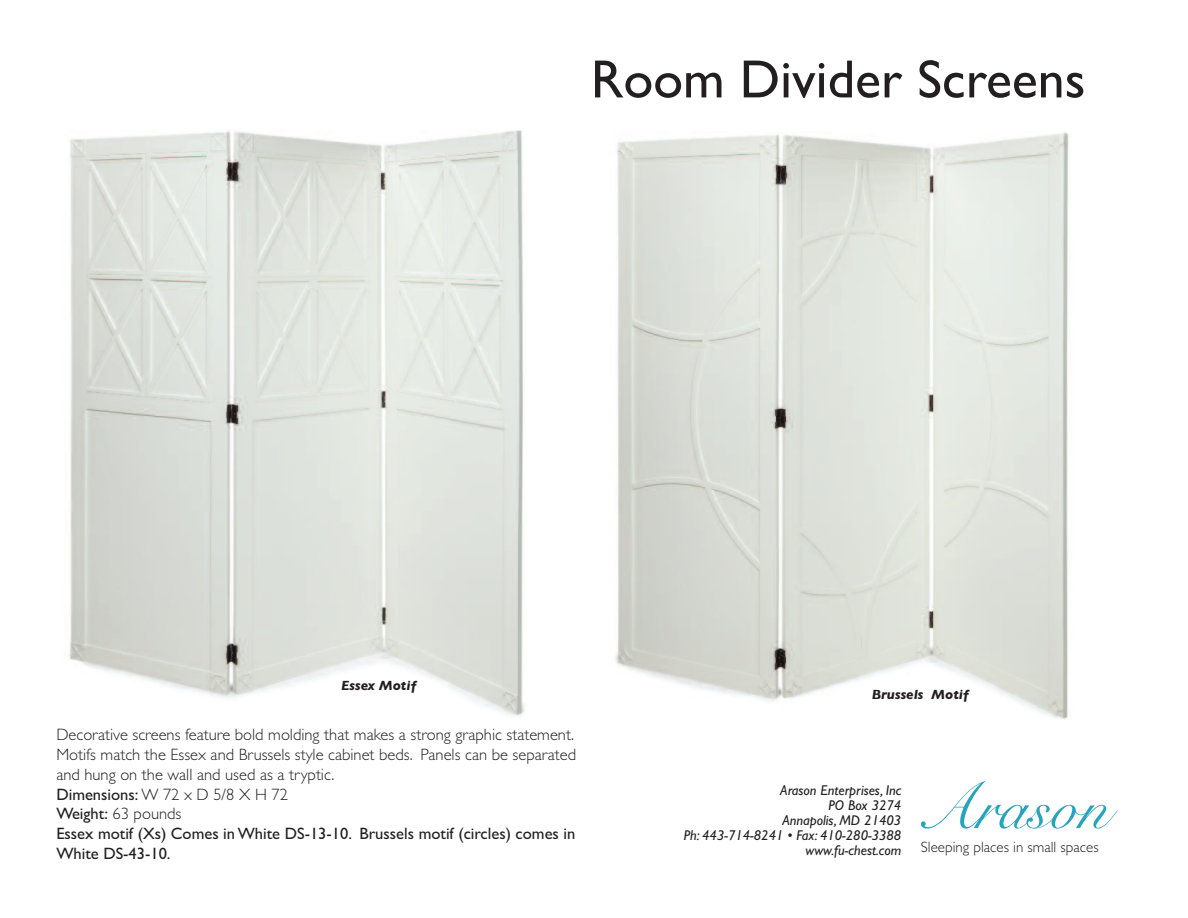
<style>
.page{position:relative;width:1188px;height:918px;background:#fff}
.page>*{position:absolute;margin:0;border:0;box-sizing:border-box;transform-origin:0 0}
.t1{font:66px "Snell Roundhand";color:#26a4bc}
.t2{font:54px "Gill Sans";color:#231f20}
.t3{font:300 16.5px/19.8px "Gill Sans";color:#231f20}
.t4{font:300 15px "Gill Sans";color:#231f20}
.t5{font:italic 14.25px/15px "Gill Sans";color:#231f20;text-align:right}
.t6{font:italic 700 13.5px "Gill Sans";color:#231f20}
.s1{font-weight:400}
</style>
<div class="page">
<img style="left:69px;top:130px;width:456px;height:586px">
<img style="left:615px;top:132px;width:454px;height:588px">
<h2 class="t2" style="left:591px;top:47px;width:496px">Room Divider Screens</h2>
<p class="t6" style="left:341px;top:678px;width:77px">Essex Motif</p>
<p class="t3" style="left:56px;top:725px;width:521px">Decorative screens feature bold molding that makes a strong graphic statement.<br>Motifs match the Essex and Brussels style cabinet beds. Panels can be separated and hung on the wall and used as a tryptic.<br><span class="s1">Dimensions:</span> W 72 x D 5/8 X H 72<br><span class="s1">Weight:</span> 63 pounds<br><span class="s1">Essex motif (Xs) Comes inWhite DS-13-10. Brussels motif (circles) comes in White DS-43-10.</span></p>
<p class="t6" style="left:872px;top:687px;width:99px">Brussels Motif</p>
<p class="t5" style="left:684px;top:782px;width:219px">Arason Enterprises, Inc<br>PO Box 3274<br>Annapolis, MD 21403<br>Ph: 443-714-8241 • Fax: 410-280-3388 www.fu-chest.com</p>
<h1 class="t1" style="left:915px;top:769px;width:196px">Arason</h1>
<p class="t4" style="left:921px;top:838px;width:179px">Sleeping places in small spaces</p>
</div>
